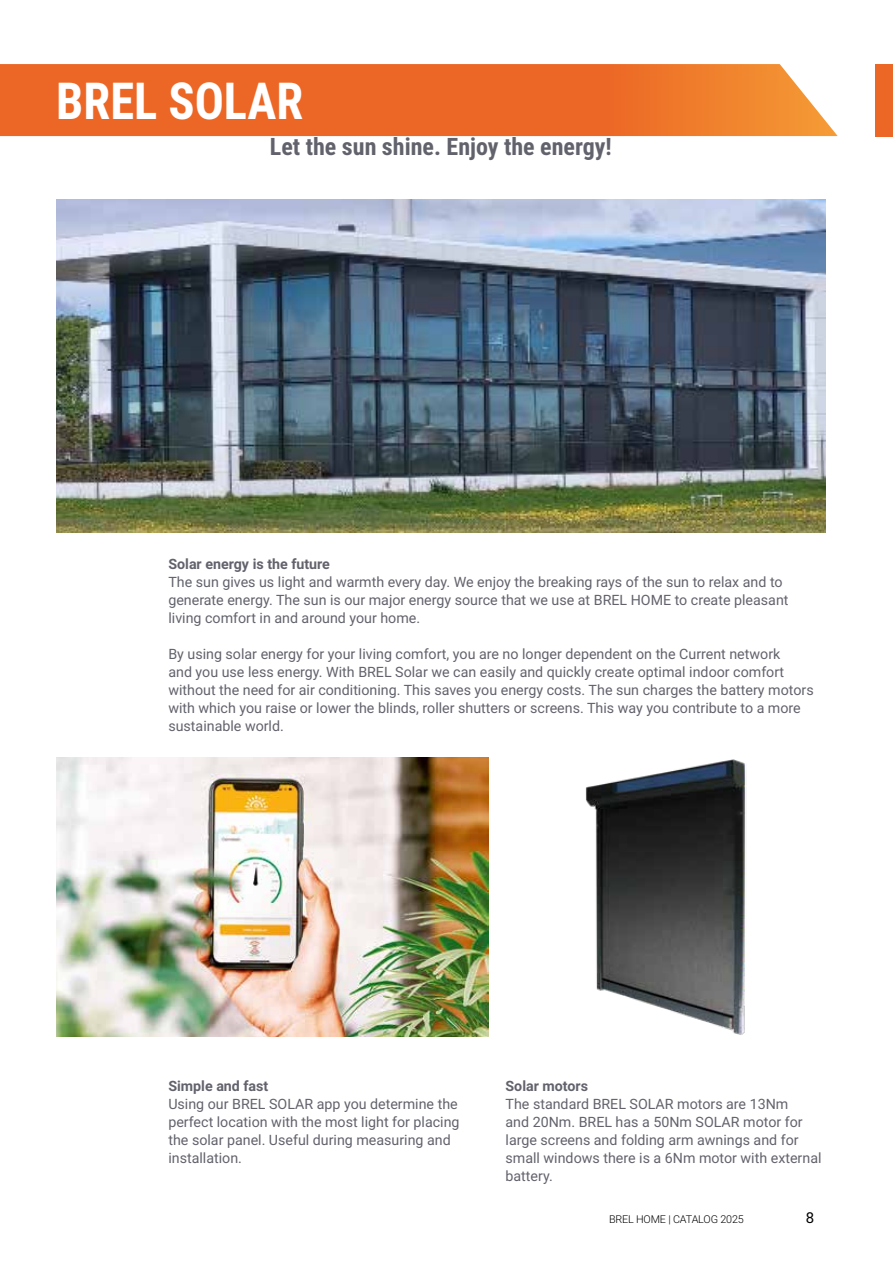
<style>
.page{position:relative;width:893px;height:1263px;background:#fff}
.page>*{position:absolute;margin:0;border:0;box-sizing:border-box;transform-origin:0 0}
.t1{font:700 51px "Roboto Condensed";color:#fff;scale:.95 1}
.t2{font:700 24px "Roboto Condensed";color:#62626c}
.t3{font:15px "Roboto";color:#000}
.t4{font:14.25px/18px "Roboto";color:#62626c}
.t5{font:700 14.25px "Roboto";color:#62626c}
.t6{font:300 10.8px "Roboto";letter-spacing:-.015em;color:#000}
</style>
<div class="page">
<svg style="left:0;top:64px;width:838px;height:72px;background:#ed722f"></svg>
<img style="left:56px;top:200px;width:770px;height:333px">
<img style="left:56px;top:758px;width:433px;height:279px">
<img style="left:585px;top:759px;width:162px;height:276px">
<div style="left:876px;top:65px;width:17px;height:72px;background:#ec6726"></div>
<h1 class="t1" style="left:56px;top:65px;width:261px">BREL SOLAR</h1>
<h2 class="t2" style="left:270px;top:129px;width:343px">Let the sun shine. Enjoy the energy!</h2>
<p class="t5" style="left:168px;top:554px;width:163px">Solar energy is the future</p>
<p class="t4" style="left:168px;top:572px;width:622px">The sun gives us light and warmth every day. We enjoy the breaking rays of the sun to relax and to generate energy. The sun is our major energy source that we use at BREL HOME to create pleasant living comfort in and around your home.</p>
<p class="t4" style="left:168px;top:644px;width:647px">By using solar energy for your living comfort, you are no longer dependent on the Current network<br>and you use less energy. With BREL Solar we can easily and quickly create optimal indoor comfort without the need for air conditioning. This saves you energy costs. The sun charges the battery motors with which you raise or lower the blinds, roller shutters or screens. This way you contribute to a more sustainable world.</p>
<p class="t5" style="left:168px;top:1076px;width:102px">Simple and fast</p>
<p class="t4" style="left:168px;top:1094px;width:293px">Using our BREL SOLAR app you determine the perfect location with the most light for placing the solar panel. Useful during measuring and installation.</p>
<p class="t5" style="left:506px;top:1076px;width:84px">Solar motors</p>
<p class="t4" style="left:506px;top:1094px;width:317px">The standard BREL SOLAR motors are 13Nm<br>and 20Nm. BREL has a 50Nm SOLAR motor for large screens and folding arm awnings and for small windows there is a 6Nm motor with external battery.</p>
<p class="t6" style="left:609px;top:1211px;width:136px">BREL HOME | CATALOG 2025</p>
<p class="t3" style="left:806px;top:1207px;width:10px">8</p>
</div>
